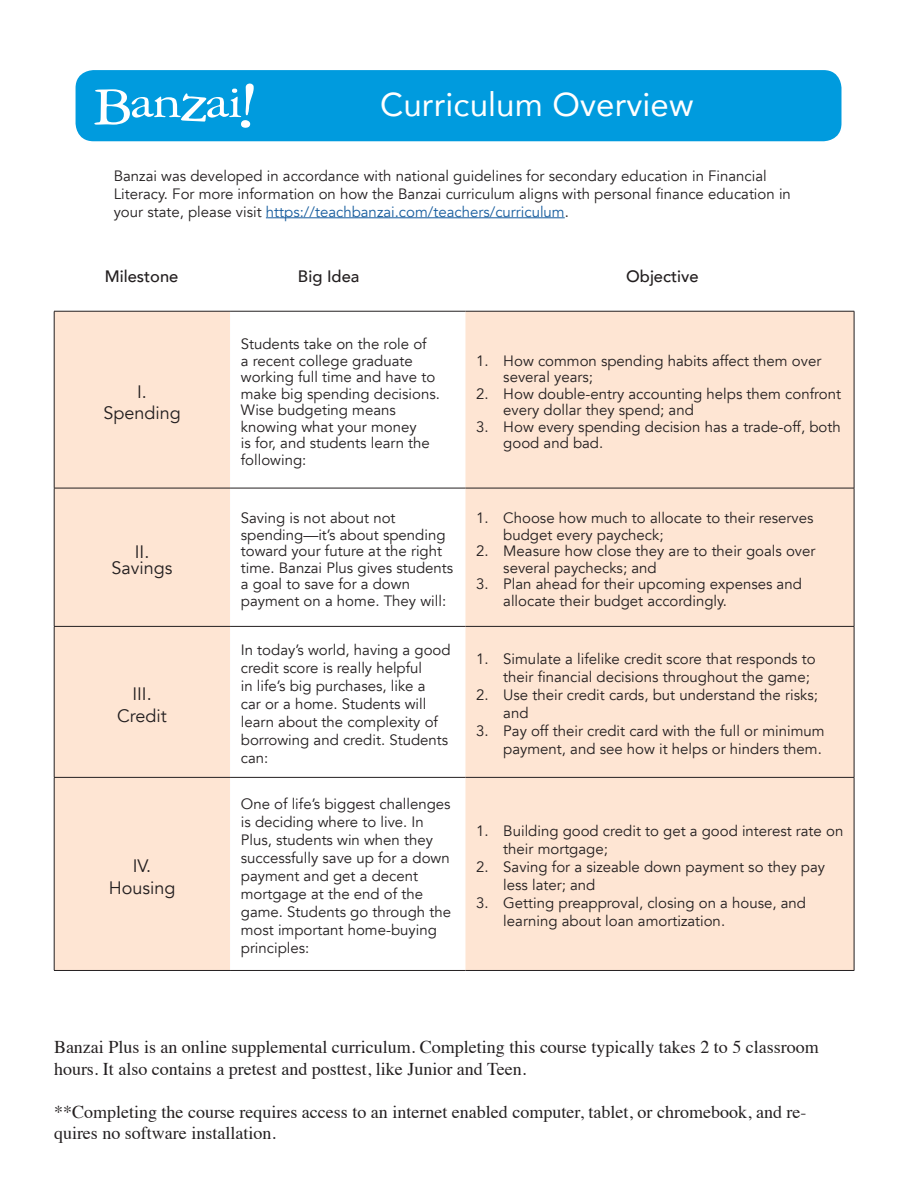
<style>
.page{position:relative;width:918px;height:1188px;background:#fff}
.page>*{position:absolute;margin:0;border:0;box-sizing:border-box;transform-origin:0 0}
.t1{font:33px "Avenir";letter-spacing:.005em;color:#fff}
.t2{font:18px/21.6px "Times";color:#231f20}
.t3{font:18px "Avenir";color:#231f20}
.t4{font:500 16.5px "Avenir";color:#231f20}
.t5{font:15px/18px "Avenir";color:#231f20}
.s1{color:#175d9e}
</style>
<div class="page">
<div style="left:76px;top:70px;width:765px;height:71px;background:#009bde;border-radius:18px"></div>
<svg style="left:55px;top:312px;width:799px;height:658px;fill:#fee5d3"></svg>
<hr style="left:54px;top:311px;width:176px;height:1px;background:#231f20">
<hr style="left:54px;top:311px;width:1px;height:177px;background:#231f20">
<hr style="left:230px;top:311px;width:235px;height:1px;background:#231f20">
<hr style="left:465px;top:311px;width:389px;height:1px;background:#231f20">
<hr style="left:854px;top:311px;width:1px;height:177px;background:#231f20">
<hr style="left:54px;top:488px;width:176px;height:1px;background:#231f20">
<hr style="left:54px;top:488px;width:1px;height:138px;background:#231f20">
<hr style="left:230px;top:488px;width:235px;height:1px;background:#231f20">
<hr style="left:465px;top:488px;width:389px;height:1px;background:#231f20">
<hr style="left:854px;top:488px;width:1px;height:138px;background:#231f20">
<hr style="left:54px;top:626px;width:176px;height:1px;background:#231f20">
<hr style="left:54px;top:627px;width:1px;height:150px;background:#231f20">
<hr style="left:230px;top:626px;width:235px;height:1px;background:#231f20">
<hr style="left:465px;top:626px;width:389px;height:1px;background:#231f20">
<hr style="left:854px;top:627px;width:1px;height:150px;background:#231f20">
<hr style="left:54px;top:777px;width:176px;height:1px;background:#231f20">
<hr style="left:54px;top:778px;width:1px;height:192px;background:#231f20">
<hr style="left:230px;top:777px;width:235px;height:1px;background:#231f20">
<hr style="left:465px;top:777px;width:389px;height:1px;background:#231f20">
<hr style="left:854px;top:778px;width:1px;height:192px;background:#231f20">
<hr style="left:54px;top:970px;width:176px;height:1px;background:#231f20">
<hr style="left:230px;top:970px;width:235px;height:1px;background:#231f20">
<hr style="left:465px;top:970px;width:389px;height:1px;background:#231f20">
<svg style="left:94px;top:83px;width:160px;height:45px"></svg>
<hr style="left:266px;top:217px;width:299px;height:1px;background:#175d9e">
<p class="t1" style="left:380px;top:78px;width:315px">Curriculum Overview</p>
<p class="t5" style="left:114px;top:167px;width:679px">Banzai was developed in accordance with national guidelines for secondary education in Financial<br>Literacy. For more information on how the Banzai curriculum aligns with personal finance education in your state, please visit <span class="s1">https://teachbanzai.com/teachers/curriculum</span>.</p>
<p class="t4" style="left:105px;top:262px;width:75px">Milestone</p>
<p class="t4" style="left:298px;top:262px;width:63px">Big Idea</p>
<p class="t4" style="left:626px;top:262px;width:74px">Objective</p>
<p class="t3" style="left:137px;top:381px;width:11px">I.</p>
<p class="t3" style="left:103px;top:403px;width:79px">Spending</p>
<p class="t3" style="left:135px;top:541px;width:16px">II.</p>
<p class="t3" style="left:112px;top:558px;width:63px">Savings</p>
<p class="t3" style="left:132px;top:683px;width:21px">III.</p>
<p class="t3" style="left:117px;top:705px;width:51px">Credit</p>
<p class="t3" style="left:133px;top:855px;width:20px">IV.</p>
<p class="t3" style="left:109px;top:877px;width:68px">Housing</p>
<p class="t5" style="left:241px;top:336px;width:201px;line-height:16.5px">Students take on the role of<br>a recent college graduate working full time and have to make big spending decisions.<br>Wise budgeting means knowing what your money<br>is for, and students learn the following:</p>
<p class="t5" style="left:503px;top:353px;width:320px;line-height:16.5px;text-indent:-27px">1. How common spending habits affect them over several years;</p>
<p class="t5" style="left:503px;top:386px;width:339px;line-height:16.5px;text-indent:-27px">2. How double-entry accounting helps them confront every dollar they spend; and</p>
<p class="t5" style="left:503px;top:419px;width:339px;line-height:16.5px;text-indent:-27px">3. How every spending decision has a trade-off, both good and bad.</p>
<p class="t5" style="left:241px;top:510px;width:214px;line-height:16.5px">Saving is not about not spending—it’s about spending toward your future at the right time. Banzai Plus gives students a goal to save for a down payment on a home. They will:</p>
<p class="t5" style="left:503px;top:510px;width:312px;line-height:16.5px;text-indent:-27px">1. Choose how much to allocate to their reserves budget every paycheck;</p>
<p class="t5" style="left:503px;top:543px;width:314px;line-height:16.5px;text-indent:-27px">2. Measure how close they are to their goals over several paychecks; and</p>
<p class="t5" style="left:503px;top:576px;width:300px;line-height:16.5px;text-indent:-27px">3. Plan ahead for their upcoming expenses and allocate their budget accordingly.</p>
<p class="t5" style="left:241px;top:642px;width:211px">In today’s world, having a good credit score is really helpful<br>in life’s big purchases, like a<br>car or a home. Students will learn about the complexity of borrowing and credit. Students can:</p>
<p class="t5" style="left:503px;top:651px;width:314px;text-indent:-27px">1. Simulate a lifelike credit score that responds to their financial decisions throughout the game;</p>
<p class="t5" style="left:503px;top:687px;width:316px;text-indent:-27px">2. Use their credit cards, but understand the risks; and</p>
<p class="t5" style="left:476px;top:723px;width:350px;text-align:right">3. Pay off their credit card with the full or minimum payment, and see how it helps or hinders them.</p>
<p class="t5" style="left:241px;top:796px;width:212px">One of life’s biggest challenges is deciding where to live. In<br>Plus, students win when they successfully save up for a down payment and get a decent mortgage at the end of the game. Students go through the most important home-buying principles:</p>
<p class="t5" style="left:503px;top:823px;width:342px;text-indent:-27px">1. Building good credit to get a good interest rate on their mortgage;</p>
<p class="t5" style="left:503px;top:859px;width:323px;text-indent:-27px">2. Saving for a sizeable down payment so they pay less later; and</p>
<p class="t5" style="left:503px;top:895px;width:304px;text-indent:-27px">3. Getting preapproval, closing on a house, and learning about loan amortization.</p>
<p class="t2" style="left:54px;top:1035px;width:766px">Banzai Plus is an online supplemental curriculum. Completing this course typically takes 2 to 5 classroom hours. It also contains a pretest and posttest, like Junior and Teen.</p>
<p class="t2" style="left:54px;top:1099px;width:754px">**Completing the course requires access to an internet enabled computer, tablet, or chromebook, and re&shy;quires no software installation.</p>
</div>
